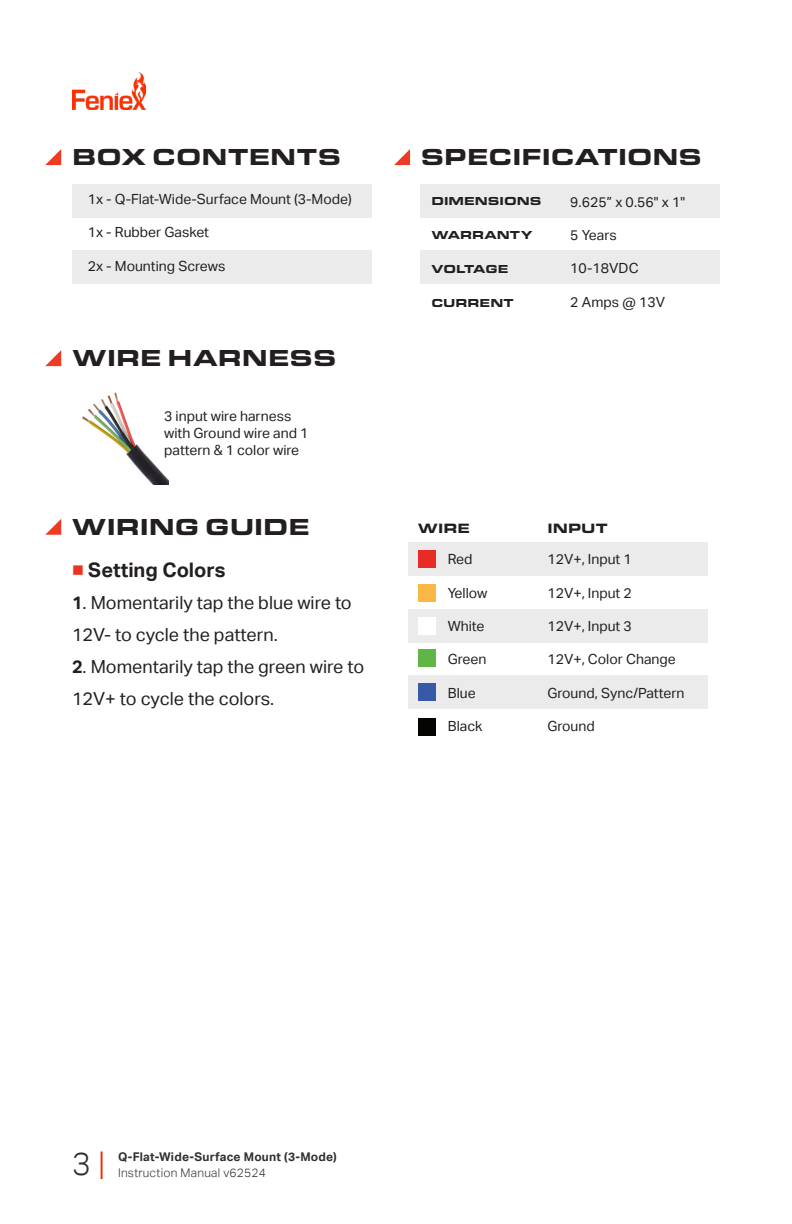
<style>
.page{position:relative;width:792px;height:1224px;background:#fff}
.page>*{position:absolute;margin:0;border:0;box-sizing:border-box;transform-origin:0 0}
.t1{font:300 32px "Aktiv Grotesk";color:#312f30}
.t2{font:900 24px "Eurostile Ext";color:#231f20}
.t3{font:700 20px "Aktiv Grotesk";color:#231f20}
.t4{font:18px/32px "Aktiv Grotesk";color:#231f20}
.Aktiv__Regular{font:14px/16.8px "Aktiv Grotesk";color:#231f20}
.t5{font:900 14px "Eurostile Ext";color:#231f20}
.t6{font:700 12px "Aktiv Grotesk";letter-spacing:.02em;color:#312f30}
.Aktiv__Regular-2{font:900 12px "Eurostile Ext";color:#231f20}
.t7{font:300 12px "Aktiv Grotesk";letter-spacing:.02em;color:#312f30}
.s1{color:#eb3223}
.s2{font-weight:700}
.s3{color:#ea3000}
</style>
<div class="page">
<img style="left:72px;top:72px;width:73px;height:37px">
<img style="left:82px;top:392px;width:86px;height:92px">
<div style="left:421px;top:250px;width:299px;height:34px;background:#ebebeb"></div>
<div style="left:421px;top:184px;width:299px;height:33px;background:#ebebeb"></div>
<div style="left:72px;top:184px;width:299px;height:33px;background:#ebebeb"></div>
<div style="left:72px;top:250px;width:299px;height:34px;background:#ebebeb"></div>
<svg style="left:45px;top:350px;width:16px;height:16px"></svg>
<svg style="left:45px;top:519px;width:16px;height:16px"></svg>
<svg style="left:45px;top:149px;width:16px;height:16px"></svg>
<svg style="left:394px;top:149px;width:16px;height:16px"></svg>
<div style="left:408px;top:609px;width:299px;height:33px;background:#ebebeb"></div>
<div style="left:408px;top:676px;width:299px;height:33px;background:#ebebeb"></div>
<div style="left:408px;top:543px;width:299px;height:33px;background:#ebebeb"></div>
<div style="left:418px;top:550px;width:18px;height:18px;background:#e82b24"></div>
<div style="left:418px;top:683px;width:18px;height:18px;background:#3859a5"></div>
<div style="left:418px;top:584px;width:18px;height:17px;background:#fab746"></div>
<div style="left:418px;top:617px;width:18px;height:18px;background:#fff"></div>
<div style="left:418px;top:649px;width:18px;height:18px;background:#5fb646"></div>
<div style="left:418px;top:718px;width:18px;height:18px;background:#040503"></div>
<p class="t2" style="left:72px;top:139px;width:271px">BOX CONTENTS</p>
<p class="Aktiv__Regular" style="left:88px;top:191px;width:265px">1x - Q-Flat-Wide-Surface Mount (3-Mode)</p>
<p class="Aktiv__Regular" style="left:88px;top:224px;width:123px">1x - Rubber Gasket</p>
<p class="Aktiv__Regular" style="left:88px;top:257px;width:139px">2x - Mounting Screws</p>
<p class="t2" style="left:72px;top:340px;width:266px">WIRE HARNESS</p>
<p class="Aktiv__Regular" style="left:164px;top:408px;width:146px">3 input wire harness with Ground wire and 1 pattern &amp; 1 color wire</p>
<p class="t2" style="left:421px;top:139px;width:283px">SPECIFICATIONS</p>
<p class="Aktiv__Regular-2" style="left:431px;top:191px;width:112px">DIMENSIONS</p>
<p class="Aktiv__Regular-2" style="left:431px;top:225px;width:103px">WARRANTY</p>
<p class="Aktiv__Regular-2" style="left:431px;top:259px;width:79px">VOLTAGE</p>
<p class="Aktiv__Regular-2" style="left:431px;top:293px;width:84px">CURRENT</p>
<p class="Aktiv__Regular" style="left:570px;top:193px;width:116px">9.625” x 0.56" x 1"</p>
<p class="Aktiv__Regular" style="left:570px;top:227px;width:48px">5 Years</p>
<p class="Aktiv__Regular" style="left:570px;top:260px;width:70px">10-18VDC</p>
<p class="Aktiv__Regular" style="left:570px;top:293px;width:96px">2 Amps @ 13V</p>
<p class="t2" style="left:72px;top:509px;width:240px">WIRING GUIDE</p>
<p class="t5" style="left:418px;top:517px;width:54px">WIRE</p>
<p class="t5" style="left:548px;top:518px;width:62px">INPUT</p>
<p class="Aktiv__Regular" style="left:448px;top:551px;width:26px">Red</p>
<p class="Aktiv__Regular" style="left:448px;top:584px;width:41px">Yellow</p>
<p class="Aktiv__Regular" style="left:448px;top:618px;width:38px">White</p>
<p class="Aktiv__Regular" style="left:448px;top:651px;width:40px">Green</p>
<p class="Aktiv__Regular" style="left:448px;top:684px;width:29px">Blue</p>
<p class="Aktiv__Regular" style="left:448px;top:718px;width:36px">Black</p>
<p class="Aktiv__Regular" style="left:548px;top:551px;width:86px">12V+, Input 1</p>
<p class="Aktiv__Regular" style="left:548px;top:584px;width:86px">12V+, Input 2</p>
<p class="Aktiv__Regular" style="left:548px;top:618px;width:86px">12V+, Input 3</p>
<p class="Aktiv__Regular" style="left:548px;top:651px;width:130px">12V+, Color Change</p>
<p class="Aktiv__Regular" style="left:548px;top:684px;width:139px">Ground, Sync/Pattern</p>
<p class="Aktiv__Regular" style="left:548px;top:718px;width:49px">Ground</p>
<p class="t3" style="left:72px;top:558px;width:155px"><span class="s1">■</span> Setting Colors</p>
<p class="t4" style="left:72px;top:586px;width:281px"><span class="s2">1</span>. Momentarily tap the blue wire to<br>12V- to cycle the pattern.</p>
<p class="t4" style="left:72px;top:650px;width:294px"><span class="s2">2</span>. Momentarily tap the green wire to<br>12V+ to cycle the colors.</p>
<h1 class="t1" style="left:72px;top:1145px;width:34px">3<span class="s3">|</span></h1>
<p class="t6" style="left:118px;top:1149px;width:220px">Q-Flat-Wide-Surface Mount (3-Mode)</p>
<p class="t7" style="left:118px;top:1165px;width:149px">Instruction Manual v62524</p>
</div>
